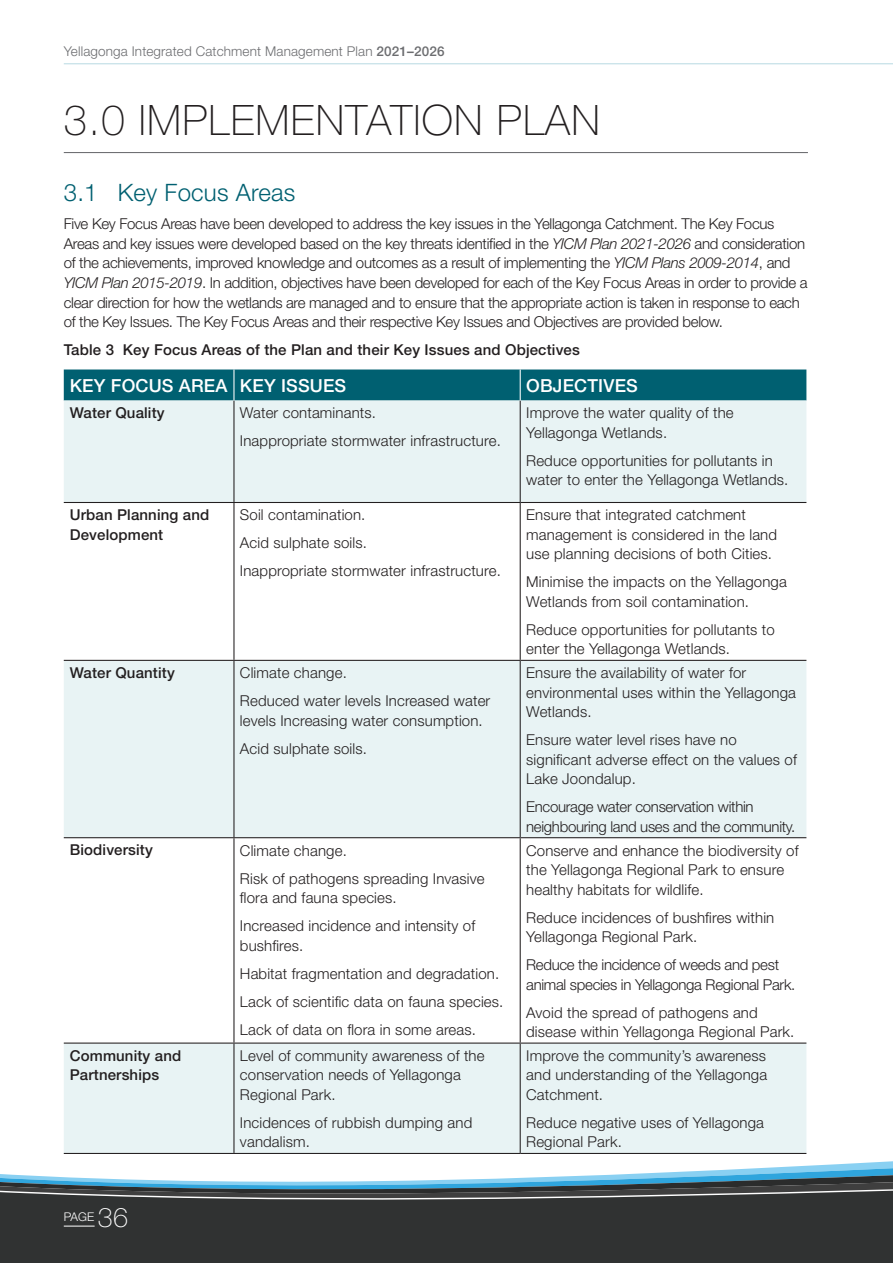
<style>
.page{position:relative;width:893px;height:1263px;background:#fff}
.page>*{position:absolute;margin:0;border:0;box-sizing:border-box;transform-origin:0 0}
.NEW_HEAD{font:100 42px "Helvetica Neue";letter-spacing:.03em;color:#231f20}
.t1{font:100 27px "Helvetica Neue";color:#fff}
.SUB{font:300 24px "Helvetica Neue";letter-spacing:.01em;color:#006071}
.BODY{font:500 18px "Helvetica Neue";letter-spacing:.01em;color:#fff}
.BODY-2{font:300 15px/19.5px "Helvetica Neue";letter-spacing:.01em;color:#231f20}
.BODY-3{font:300 15px/19.5px "Helvetica Neue";letter-spacing:-.02em;color:#231f20}
.BODY-4{font:500 15px/19.5px "Helvetica Neue";letter-spacing:.01em;color:#231f20}
.t2{font:300 13.5px "Helvetica Neue";letter-spacing:.01em;color:#6c6d70}
.t3{font:300 12px "Helvetica Neue";color:#fff}
.s1{font-weight:500}
.s2{font-style:italic}
</style>
<div class="page">
<div style="left:0;top:1218px;width:893px;height:45px;background:#303232"></div>
<svg style="left:0;top:1152px;width:893px;height:66px"></svg>
<hr style="left:64px;top:63px;width:829px;height:1px;background:#bbdbe4">
<hr style="left:64px;top:1226px;width:31px;height:1px;background:#fff">
<div style="left:64px;top:369px;width:742px;height:31px;background:#006071"></div>
<div style="left:64px;top:400px;width:742px;height:753px;background:#e8f3f4"></div>
<svg style="left:64px;top:503px;width:742px;height:539px"></svg>
<hr style="left:233px;top:400px;width:1px;height:102px;background:#231f20">
<hr style="left:520px;top:400px;width:1px;height:102px;background:#231f20">
<hr style="left:64px;top:502px;width:170px;height:1px;background:#231f20">
<hr style="left:233px;top:503px;width:1px;height:157px;background:#231f20">
<hr style="left:520px;top:502px;width:286px;height:1px;background:#231f20">
<hr style="left:520px;top:503px;width:1px;height:157px;background:#231f20">
<hr style="left:64px;top:660px;width:170px;height:1px;background:#231f20">
<hr style="left:233px;top:661px;width:1px;height:176px;background:#231f20">
<hr style="left:520px;top:660px;width:286px;height:1px;background:#231f20">
<hr style="left:520px;top:661px;width:1px;height:176px;background:#231f20">
<hr style="left:64px;top:837px;width:170px;height:1px;background:#231f20">
<hr style="left:233px;top:838px;width:1px;height:204px;background:#231f20">
<hr style="left:520px;top:837px;width:286px;height:1px;background:#231f20">
<hr style="left:520px;top:838px;width:1px;height:204px;background:#231f20">
<hr style="left:64px;top:1042px;width:170px;height:1px;background:#231f20">
<hr style="left:233px;top:1043px;width:1px;height:110px;background:#231f20">
<hr style="left:520px;top:1042px;width:286px;height:1px;background:#231f20">
<hr style="left:520px;top:1043px;width:1px;height:110px;background:#231f20">
<hr style="left:64px;top:1153px;width:170px;height:1px;background:#231f20">
<hr style="left:520px;top:1153px;width:286px;height:1px;background:#231f20">
<hr style="left:234px;top:502px;width:286px;height:1px;background:#231f20">
<hr style="left:234px;top:660px;width:286px;height:1px;background:#231f20">
<hr style="left:234px;top:837px;width:286px;height:1px;background:#231f20">
<hr style="left:234px;top:1042px;width:286px;height:1px;background:#231f20">
<hr style="left:234px;top:1153px;width:286px;height:1px;background:#231f20">
<hr style="left:233px;top:369px;width:1px;height:31px;background:#fff">
<hr style="left:520px;top:369px;width:1px;height:31px;background:#fff">
<hr style="left:64px;top:152px;width:744px;height:1px;background:#6c6d70">
<p class="t2" style="left:64px;top:43px;width:382px">Yellagonga Integrated Catchment Management Plan <span class="s1">2021–2026</span></p>
<p class="NEW_HEAD" style="left:64px;top:96px;width:538px">3.0 IMPLEMENTATION PLAN</p>
<p class="SUB" style="left:64px;top:178px;width:233px">3.1 Key Focus Areas</p>
<p class="BODY-3" style="left:64px;top:214px;width:745px">Five Key Focus Areas have been developed to address the key issues in the Yellagonga Catchment. The Key Focus Areas and key issues were developed based on the key threats identified in the <span class="s2">YICM Plan 2021-2026</span> and consideration of the achievements, improved knowledge and outcomes as a result of implementing the <span class="s2">YICM Plans 2009-2014</span>, and <span class="s2">YICM Plan 2015-2019</span>. In addition, objectives have been developed for each of the Key Focus Areas in order to provide a clear direction for how the wetlands are managed and to ensure that the appropriate action is taken in response to each of the Key Issues. The Key Focus Areas and their respective Key Issues and Objectives are provided below.</p>
<p class="BODY-4" style="left:64px;top:340px;width:518px">Table 3 Key Focus Areas of the Plan and their Key Issues and Objectives</p>
<p class="BODY" style="left:70px;top:375px;width:159px">KEY FOCUS AREA</p>
<p class="BODY" style="left:240px;top:375px;width:108px">KEY ISSUES</p>
<p class="BODY" style="left:526px;top:375px;width:113px">OBJECTIVES</p>
<p class="BODY-4" style="left:70px;top:403px;width:96px">Water Quality</p>
<p class="BODY-2" style="left:240px;top:403px;width:138px">Water contaminants.</p>
<p class="BODY-2" style="left:240px;top:431px;width:262px">Inappropriate stormwater infrastructure.</p>
<p class="BODY-2" style="left:526px;top:403px;width:209px">Improve the water quality of the<br>Yellagonga Wetlands.</p>
<p class="BODY-2" style="left:526px;top:450px;width:264px">Reduce opportunities for pollutants in water to enter the Yellagonga Wetlands.</p>
<p class="BODY-4" style="left:70px;top:505px;width:141px">Urban Planning and<br>Development</p>
<p class="BODY-2" style="left:240px;top:505px;width:127px">Soil contamination.</p>
<p class="BODY-2" style="left:240px;top:533px;width:129px">Acid sulphate soils.</p>
<p class="BODY-2" style="left:240px;top:561px;width:262px">Inappropriate stormwater infrastructure.</p>
<p class="BODY-4" style="left:70px;top:663px;width:107px">Water Quantity</p>
<p class="BODY-2" style="left:240px;top:663px;width:108px">Climate change.</p>
<p class="BODY-2" style="left:240px;top:691px;width:252px">Reduced water levels Increased water levels Increasing water consumption.</p>
<p class="BODY-2" style="left:240px;top:738px;width:129px">Acid sulphate soils.</p>
<p class="BODY-4" style="left:70px;top:840px;width:85px">Biodiversity</p>
<p class="BODY-2" style="left:240px;top:840px;width:108px">Climate change.</p>
<p class="BODY-2" style="left:240px;top:868px;width:246px">Risk of pathogens spreading Invasive flora and fauna species.</p>
<p class="BODY-2" style="left:240px;top:916px;width:237px">Increased incidence and intensity of bushfires.</p>
<p class="BODY-2" style="left:240px;top:963px;width:261px">Habitat fragmentation and degradation.</p>
<p class="BODY-2" style="left:240px;top:991px;width:265px">Lack of scientific data on fauna species.</p>
<p class="BODY-2" style="left:240px;top:1019px;width:238px">Lack of data on flora in some areas.</p>
<p class="BODY-4" style="left:70px;top:1045px;width:113px">Community and<br>Partnerships</p>
<p class="BODY-2" style="left:240px;top:1045px;width:246px">Level of community awareness of the conservation needs of Yellagonga<br>Regional Park.</p>
<p class="BODY-2" style="left:240px;top:1112px;width:234px">Incidences of rubbish dumping and vandalism.</p>
<p class="t3" style="left:64px;top:1209px;width:32px">PAGE</p>
<h2 class="t1" style="left:98px;top:1201px;width:32px">36</h2>
<p class="BODY-2" style="left:526px;top:505px;width:252px">Ensure that integrated catchment management is considered in the land use planning decisions of both Cities.</p>
<p class="BODY-2" style="left:526px;top:572px;width:262px">Minimise the impacts on the Yellagonga<br>Wetlands from soil contamination.</p>
<p class="BODY-2" style="left:526px;top:619px;width:250px">Reduce opportunities for pollutants to enter the Yellagonga Wetlands.</p>
<p class="BODY-2" style="left:526px;top:663px;width:271px">Ensure the availability of water for environmental uses within the Yellagonga<br>Wetlands.</p>
<p class="BODY-2" style="left:526px;top:730px;width:272px">Ensure water level rises have no significant adverse effect on the values of<br>Lake Joondalup.</p>
<p class="BODY-3" style="left:526px;top:797px;width:271px">Encourage water conservation within neighbouring land uses and the community.</p>
<p class="BODY-2" style="left:526px;top:840px;width:274px">Conserve and enhance the biodiversity of the Yellagonga Regional Park to ensure healthy habitats for wildlife.</p>
<p class="BODY-2" style="left:526px;top:907px;width:250px">Reduce incidences of bushfires within<br>Yellagonga Regional Park.</p>
<p class="BODY-3" style="left:526px;top:955px;width:271px">Reduce the incidence of weeds and pest animal species in Yellagonga Regional Park.</p>
<p class="BODY-2" style="left:526px;top:1002px;width:270px">Avoid the spread of pathogens and disease within Yellagonga Regional Park.</p>
<p class="BODY-2" style="left:526px;top:1045px;width:243px;text-align:justify">Improve the community’s awareness and understanding of the Yellagonga Catchment.</p>
<p class="BODY-2" style="left:526px;top:1112px;width:239px">Reduce negative uses of Yellagonga<br>Regional Park.</p>
</div>
